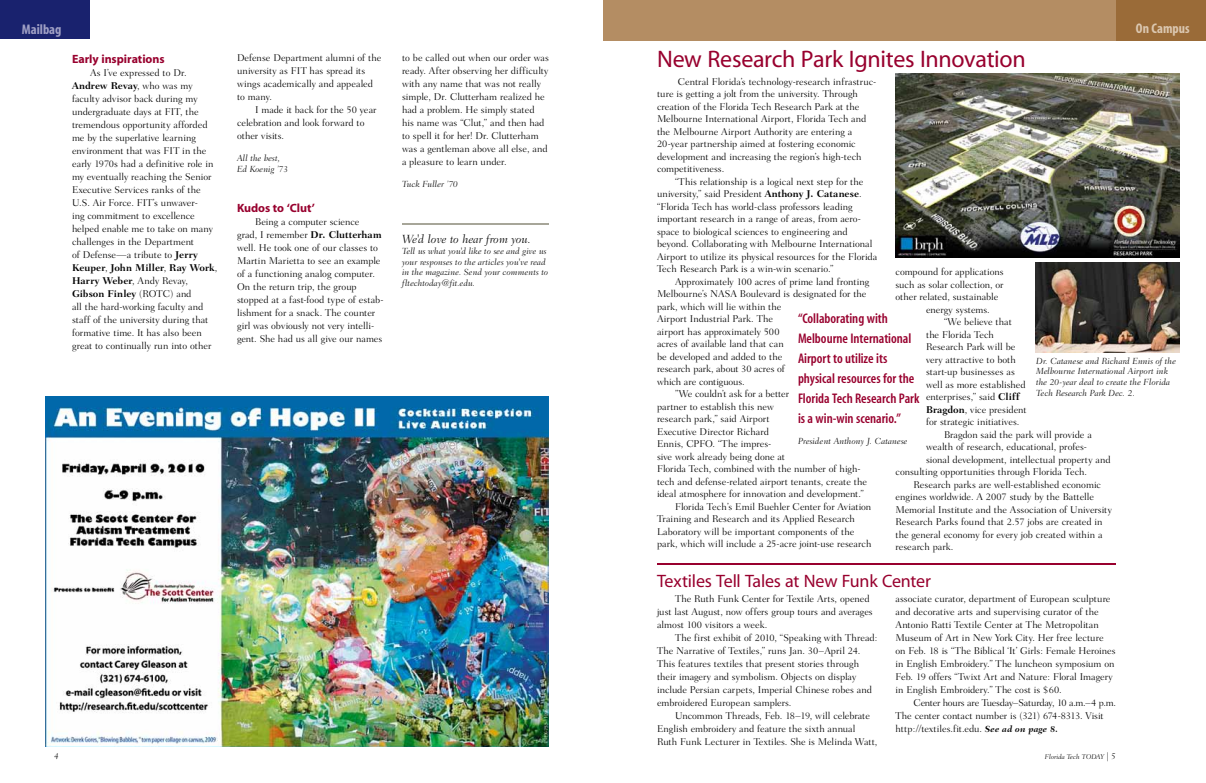
<style>
.page{position:relative;width:1206px;height:783px;background:#fff}
.page>*{position:absolute;margin:0;border:0;box-sizing:border-box;transform-origin:0 0}
.t1{font:24px "Myriad";letter-spacing:-.015em;color:#98002e}
.t2{font:18px "Myriad";letter-spacing:-.01em;color:#98002e}
.t3{font:600 condensed 14px/20px "Myriad";letter-spacing:-.005em;color:#98002e}
.t4{font:700 condensed 14px "Myriad";color:#dbc7b0}
.t5{font:700 condensed 14px "Myriad";color:#a0a0c5}
.t6{font:700 12px "Myriad";color:#98002e}
.t7{font:italic 300 12px "Fairfield LH";letter-spacing:.005em;color:#000}
.t8{font:300 10px/13px "Fairfield LH";color:#000}
.t9{font:300 10px "Fairfield LH";letter-spacing:-.02em;color:#000}
.t10{font:italic 300 9px/10.8px "Fairfield LH";letter-spacing:.005em;color:#000}
.t11{font:italic 300 7px "Fairfield LH";color:#000}
.s1{font-weight:700}
.s2{font-weight:700;font-style:italic;font-size:9px}
.s3{font-size:9px}
</style>
<div class="page">
<div style="left:0;top:0;width:89px;height:39px;background:#19226e"></div>
<hr style="left:402px;top:223px;width:147px;height:2px;background:#a7a699">
<img style="left:45px;top:396px;width:504px;height:351px">
<div style="left:603px;top:0;width:603px;height:40px;background:#b48d63"></div>
<div style="left:1116px;top:0;width:90px;height:40px;background:#9a6b38"></div>
<hr style="left:657px;top:563px;width:459px;height:2px;background:#98002e">
<img style="left:896px;top:74px;width:283px;height:184px">
<img style="left:1036px;top:262px;width:144px;height:90px">
<h3 class="t5" style="left:22px;top:22px;width:41px">Mailbag</h3>
<p class="t6" style="left:72px;top:53px;width:94px">Early inspirations</p>
<p class="t8" style="left:72px;top:66px;width:147px;text-indent:18px">As I’ve expressed to Dr.<br><span class="s1">Andrew Revay</span>, who was my faculty advisor back during my undergraduate days at FIT, the tremendous opportunity afforded me by the superlative learning environment that was FIT in the early 1970s had a definitive role in my eventually reaching the Senior<br>Executive Services ranks of the<br>U.S. Air Force. FIT’s unwaver-<br>ing commitment to excellence helped enable me to take on many challenges in the Department<br>of Defense—a tribute to <span class="s1">Jerry<br>Keuper</span>, <span class="s1">John Miller</span>, <span class="s1">Ray Work</span>,<br><span class="s1">Harry Weber</span>, Andy Revay,<br><span class="s1">Gibson Finley</span> (ROTC) and<br>all the hard-working faculty and staff of the university during that formative time. It has also been great to continually run into other</p>
<p class="t8" style="left:237px;top:52px;width:146px">Defense Department alumni of the university as FIT has spread its wings academically and appealed to many.</p>
<p class="t8" style="left:237px;top:104px;width:141px;text-indent:18px">I made it back for the 50 year celebration and look forward to other visits.</p>
<p class="t10" style="left:237px;top:153px;width:53px">All the best,<br>Ed Koenig ’73</p>
<p class="t6" style="left:237px;top:202px;width:79px">Kudos to ‘Clut’</p>
<p class="t8" style="left:237px;top:216px;width:148px;text-indent:18px">Being a computer science<br>grad, I remember <span class="s1">Dr. Clutterham </span>well. He took one of our classes to<br>Martin Marietta to see an example of a functioning analog computer.<br>On the return trip, the group stopped at a fast-food type of estab&shy;lishment for a snack. The counter girl was obviously not very intelli&shy;gent. She had us all give our names</p>
<p class="t8" style="left:402px;top:52px;width:148px">to be called out when our order was ready. After observing her difficulty with any name that was not really simple, Dr. Clutterham realized he had a problem. He simply stated his name was “Clut,” and then had to spell it for her! Dr. Clutterham was a gentleman above all else, and a pleasure to learn under.  </p>
<p class="t10" style="left:402px;top:179px;width:57px">Tuck Fuller ’70</p>
<p class="t7" style="left:402px;top:232px;width:130px">We'd love to hear from you.</p>
<p class="t10" style="left:402px;top:245px;width:148px">Tell us what you'd like to see and give us your responses to the articles you've read in the magazine. Send your comments to fltechtoday@fit.edu.</p>
<h1 class="t1" style="left:657px;top:48px;width:370px">New Research Park Ignites Innovation</h1>
<h3 class="t4" style="left:1136px;top:22px;width:55px">On Campus</h3>
<p class="t8" style="left:657px;top:75px;width:221px;line-height:12.5px;text-indent:21px">Central Florida’s technology-research infrastruc&shy;ture is getting a jolt from the university. Through creation of the Florida Tech Research Park at the Melbourne International Airport, Florida Tech and the Melbourne Airport Authority are entering a 20-year partnership aimed at fostering economic development and increasing the region’s high-tech competitiveness.</p>
<p class="t8" style="left:657px;top:175px;width:222px;line-height:12.5px;text-indent:18px">“This relationship is a logical next step for the university,” said President <span class="s1">Anthony J. Catanese</span>. “Florida Tech has world-class professors leading important research in a range of areas, from aero&shy;space to biological sciences to engineering and beyond. Collaborating with Melbourne International Airport to utilize its physical resources for the Florida Tech Research Park is a win-win scenario.”</p>
<p class="t8" style="left:675px;top:275px;width:196px">Approximately 100 acres of prime land fronting</p>
<p class="t8" style="left:657px;top:288px;width:211px">Melbourne’s NASA Boulevard is designated for the</p>
<p class="t8" style="left:657px;top:300px;width:126px">park, which will lie within the</p>
<p class="t8" style="left:657px;top:313px;width:118px">Airport Industrial Park. The</p>
<p class="t8" style="left:657px;top:325px;width:124px">airport has approximately 500</p>
<p class="t8" style="left:657px;top:338px;width:128px">acres of available land that can</p>
<p class="t8" style="left:657px;top:350px;width:127px">be developed and added to the</p>
<p class="t8" style="left:657px;top:363px;width:130px">research park, about 30 acres of</p>
<p class="t8" style="left:657px;top:375px;width:89px">which are contiguous.</p>
<p class="t9" style="left:675px;top:388px;width:116px">”We couldn’t ask for a better</p>
<p class="t8" style="left:657px;top:400px;width:118px">partner to establish this new</p>
<p class="t8" style="left:657px;top:413px;width:114px">research park,” said Airport</p>
<p class="t8" style="left:657px;top:425px;width:113px">Executive Director Richard</p>
<p class="t8" style="left:657px;top:438px;width:116px">Ennis, CPFO. “The impres-</p>
<p class="t8" style="left:657px;top:450px;width:130px">sive work already being done at</p>
<p class="t8" style="left:657px;top:463px;width:205px">Florida Tech, combined with the number of high-</p>
<p class="t8" style="left:657px;top:475px;width:212px">tech and defense-related airport tenants, create the</p>
<p class="t8" style="left:657px;top:488px;width:208px">ideal atmosphere for innovation and development.”</p>
<p class="t8" style="left:675px;top:500px;width:198px">Florida Tech’s Emil Buehler Center for Aviation</p>
<p class="t8" style="left:657px;top:513px;width:199px">Training and Research and its Applied Research</p>
<p class="t8" style="left:657px;top:525px;width:199px">Laboratory will be important components of the</p>
<p class="t8" style="left:657px;top:538px;width:216px">park, which will include a 25-acre joint-use research</p>
<p class="t8" style="left:896px;top:266px;width:110px">compound for applications</p>
<p class="t8" style="left:896px;top:278px;width:110px">such as solar collection, or</p>
<p class="t8" style="left:896px;top:291px;width:104px">other related, sustainable</p>
<p class="t8" style="left:926px;top:303px;width:65px">energy systems.</p>
<p class="t8" style="left:944px;top:316px;width:69px">“We believe that</p>
<p class="t8" style="left:926px;top:328px;width:69px">the Florida Tech</p>
<p class="t8" style="left:926px;top:341px;width:91px">Research Park will be</p>
<p class="t8" style="left:926px;top:353px;width:91px">very attractive to both</p>
<p class="t8" style="left:926px;top:366px;width:90px">start-up businesses as</p>
<p class="t8" style="left:926px;top:378px;width:101px">well as more established</p>
<p class="t8" style="left:926px;top:391px;width:95px">enterprises,” said <span class="s1">Cliff</span></p>
<p class="t8" style="left:926px;top:403px;width:102px"><span class="s1">Bragdon</span>, vice president</p>
<p class="t8" style="left:926px;top:416px;width:95px">for strategic initiatives.</p>
<p class="t8" style="left:944px;top:428px;width:149px">Bragdon said the park will provide a</p>
<p class="t8" style="left:926px;top:441px;width:162px">wealth of research, educational, profes-</p>
<p class="t8" style="left:926px;top:453px;width:186px">sional development, intellectual property and</p>
<p class="t8" style="left:896px;top:466px;width:193px">consulting opportunities through Florida Tech.</p>
<p class="t8" style="left:914px;top:478px;width:189px">Research parks are well-established economic</p>
<p class="t8" style="left:896px;top:491px;width:200px">engines worldwide. A 2007 study by the Battelle</p>
<p class="t8" style="left:896px;top:503px;width:218px">Memorial Institute and the Association of University</p>
<p class="t8" style="left:896px;top:516px;width:209px">Research Parks found that 2.57 jobs are created in</p>
<p class="t8" style="left:896px;top:528px;width:209px">the general economy for every job created within a</p>
<p class="t8" style="left:896px;top:541px;width:59px">research park.</p>
<h3 class="t3" style="left:798px;top:308px;width:123px">“Collaborating with<br>Melbourne International<br>Airport to utilize its physical resources for the<br>Florida Tech Research Park is a win-win scenario.”</h3>
<p class="t10" style="left:798px;top:436px;width:111px">President Anthony J. Catanese</p>
<p class="t10" style="left:1036px;top:355px;width:141px">Dr. Catanese and Richard Ennis of the Melbourne International Airport ink the 20-year deal to create the Florida Tech Research Park Dec. 2.</p>
<h2 class="t2" style="left:657px;top:572px;width:275px">Textiles Tell Tales at New Funk Center</h2>
<p class="t8" style="left:896px;top:592px;width:222px">associate curator, department of European sculpture and decorative arts and supervising curator of the Antonio Ratti Textile Center at The Metropolitan Museum of Art in New York City. Her free lecture on Feb. 18 is “The Biblical ‘It’ Girls: Female Heroines in English Embroidery.” The luncheon symposium on Feb. 19 offers “Twixt Art and Nature: Floral Imagery in English Embroidery.” The cost is $60.</p>
<p class="t8" style="left:896px;top:696px;width:222px;text-indent:18px">Center hours are Tuesday–Saturday, 10 a.m.–4 p.m.<br>The center contact number is (321) 674-8313. Visit http://textiles.fit.edu. <span class="s2">See ad on page 8.</span></p>
<p class="t8" style="left:657px;top:592px;width:217px;text-indent:18px">The Ruth Funk Center for Textile Arts, opened just last August, now offers group tours and averages almost 100 visitors a week.</p>
<p class="t8" style="left:657px;top:631px;width:222px;text-indent:18px">The first exhibit of 2010, “Speaking with Thread:<br>The Narrative of Textiles,” runs Jan. 30–April 24.<br>This features textiles that present stories through their imagery and symbolism. Objects on display include Persian carpets, Imperial Chinese robes and embroidered European samplers.</p>
<p class="t8" style="left:657px;top:709px;width:222px;text-indent:18px">Uncommon Threads, Feb. 18–19, will celebrate<br>English embroidery and feature the sixth annual<br>Ruth Funk Lecturer in Textiles. She is Melinda Watt,</p>
<p class="t10" style="left:54px;top:751px;width:6px">4</p>
<p class="t11" style="left:1045px;top:753px;width:73px">Florida Tech TODAY <span class="s3">| 5</span></p>
</div>
